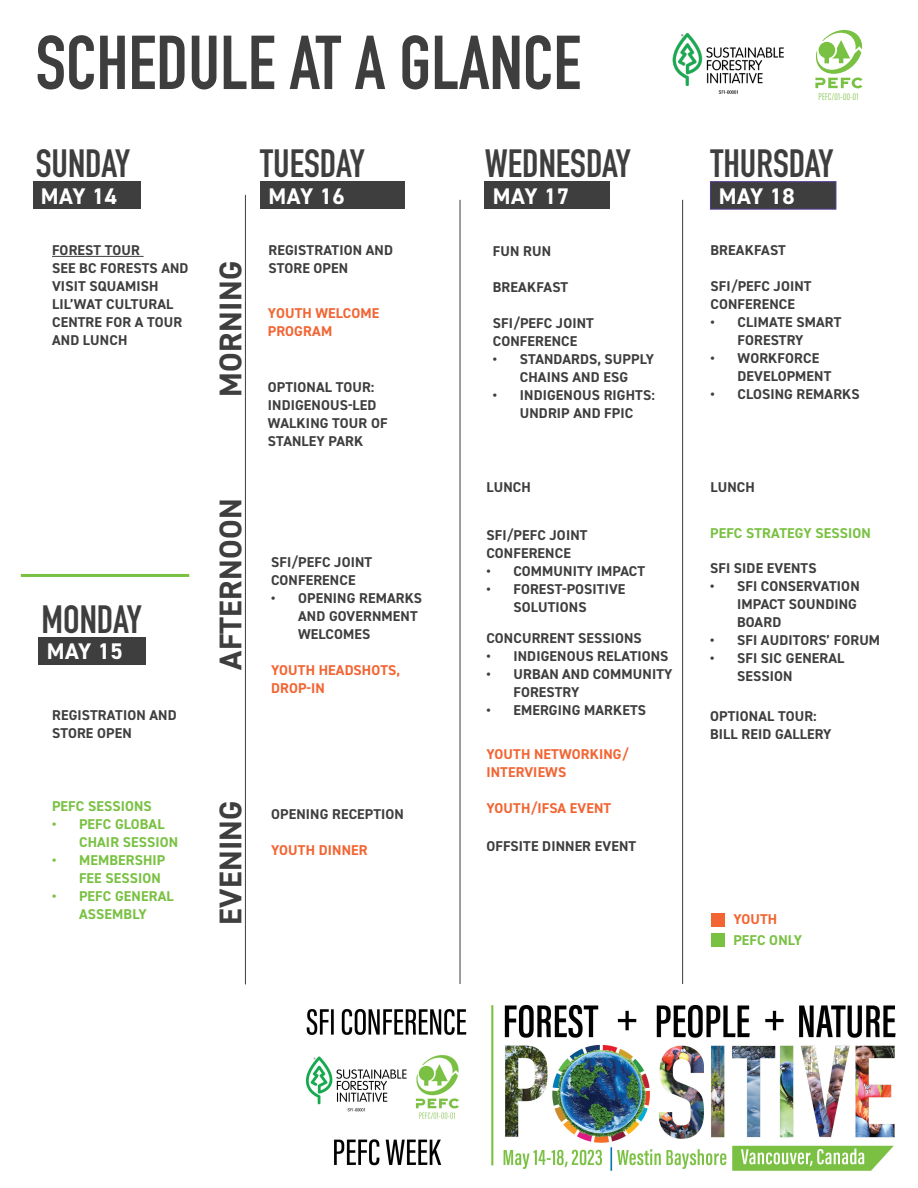
<style>
.page{position:relative;width:918px;height:1188px;background:#fff}
.page>*{position:absolute;margin:0;border:0;box-sizing:border-box;transform-origin:0 0}
.t1{font:700 75px "DIN Condensed";color:#3e3e3f}
.t2{font:700 38.85px "DIN Condensed";color:#3e3e3f}
.t3{font:700 31.5px "DIN2014";letter-spacing:.01em;color:#3e3e3f}
.t4{font:700 22.65px "DIN2014";letter-spacing:.015em;color:#fff}
.t5{font:700 14.25px/18px "DIN2014";letter-spacing:.01em;color:#3e3e3f}
.t6{font:700 14.25px/18px "DIN2014";letter-spacing:.01em;color:#79c142}
.t7{font:700 14.25px/18px "DIN2014";letter-spacing:.01em;color:#f26533}
.t8{font:300 10.05px "Acumin Pro Extra Cond";letter-spacing:.035em;color:#79c142}
</style>
<div class="page">
<hr style="left:52px;top:256px;width:92px;height:1px;background:#3e3e3f">
<div style="left:33px;top:182px;width:107px;height:27px;background:#3e3e3f"></div>
<div style="left:260px;top:182px;width:145px;height:27px;background:#3e3e3f"></div>
<div style="left:485px;top:182px;width:125px;height:27px;background:#3e3e3f"></div>
<div style="left:710px;top:181px;width:126px;height:29px;background:#3e3e3f;border:1px solid #51398f"></div>
<hr style="left:460px;top:200px;width:1px;height:810px;background:#3e3e3f">
<hr style="left:682px;top:200px;width:1px;height:810px;background:#3e3e3f">
<hr style="left:245px;top:195px;width:1px;height:789px;background:#3e3e3f">
<div style="left:711px;top:913px;width:13px;height:14px;background:#f26533"></div>
<div style="left:39px;top:637px;width:107px;height:28px;background:#3e3e3f"></div>
<svg style="left:815px;top:30px;width:48px;height:58px"></svg>
<img style="left:672px;top:33px;width:112px;height:61px">
<img style="left:305px;top:984px;width:591px;height:187px">
<div style="left:711px;top:934px;width:13px;height:13px;background:#79c142"></div>
<hr style="left:21px;top:574px;width:168px;height:3px;background:#79c142">
<p class="t1" style="left:36px;top:12px;width:547px">SCHEDULE AT A GLANCE</p>
<p class="t2" style="left:36px;top:137px;width:96px">SUNDAY</p>
<p class="t4" style="left:41px;top:181px;width:78px">MAY 14</p>
<p class="t5" style="left:52px;top:241px;width:89px">FOREST TOUR</p>
<p class="t5" style="left:52px;top:259px;width:138px">SEE BC FORESTS AND<br>VISIT SQUAMISH<br>LIL’WAT CULTURAL<br>CENTRE FOR A TOUR<br>AND LUNCH</p>
<p class="t2" style="left:42px;top:593px;width:102px">MONDAY</p>
<p class="t4" style="left:47px;top:637px;width:78px">MAY 15</p>
<p class="t5" style="left:52px;top:706px;width:126px">REGISTRATION AND<br>STORE OPEN</p>
<p class="t6" style="left:52px;top:797px;width:101px">PEFC SESSIONS</p>
<p class="t6" style="left:79px;top:815px;width:101px;text-indent:-27px">• PEFC GLOBAL<br>CHAIR SESSION</p>
<p class="t6" style="left:79px;top:851px;width:88px;text-indent:-27px">• MEMBERSHIP<br>FEE SESSION</p>
<p class="t6" style="left:52px;top:887px;width:123px;text-align:center">• PEFC GENERAL<br>ASSEMBLY</p>
<p class="t3" style="left:210px;top:397px;width:137px;rotate:-90deg">MORNING</p>
<p class="t2" style="left:260px;top:137px;width:106px">TUESDAY</p>
<p class="t4" style="left:269px;top:181px;width:78px">MAY 16</p>
<p class="t5" style="left:269px;top:241px;width:126px">REGISTRATION AND<br>STORE OPEN</p>
<p class="t7" style="left:268px;top:304px;width:113px">YOUTH WELCOME<br>PROGRAM</p>
<p class="t5" style="left:268px;top:378px;width:121px">OPTIONAL TOUR:<br>INDIGENOUS-LED<br>WALKING TOUR OF<br>STANLEY PARK</p>
<p class="t3" style="left:210px;top:670px;width:173px;rotate:-90deg">AFTERNOON</p>
<p class="t5" style="left:271px;top:553px;width:103px">SFI/PEFC JOINT<br>CONFERENCE</p>
<p class="t5" style="left:298px;top:589px;width:125px;text-indent:-27px">• OPENING REMARKS<br>AND GOVERNMENT<br>WELCOMES</p>
<p class="t7" style="left:271px;top:661px;width:130px">YOUTH HEADSHOTS,<br>DROP-IN</p>
<p class="t3" style="left:210px;top:925px;width:126px;rotate:-90deg">EVENING</p>
<p class="t5" style="left:271px;top:805px;width:134px">OPENING RECEPTION</p>
<p class="t7" style="left:271px;top:841px;width:98px">YOUTH DINNER</p>
<p class="t2" style="left:485px;top:137px;width:148px">WEDNESDAY</p>
<p class="t4" style="left:493px;top:181px;width:78px">MAY 17</p>
<p class="t5" style="left:493px;top:241px;width:60px">FUN RUN</p>
<p class="t5" style="left:493px;top:277px;width:77px">BREAKFAST</p>
<p class="t5" style="left:493px;top:313px;width:103px">SFI/PEFC JOINT<br>CONFERENCE</p>
<p class="t5" style="left:493px;top:349px;width:163px;text-align:center">• STANDARDS, SUPPLY<br>CHAINS AND ESG</p>
<p class="t5" style="left:493px;top:385px;width:164px;text-align:center">• INDIGENOUS RIGHTS:<br>UNDRIP AND FPIC</p>
<p class="t5" style="left:486px;top:478px;width:46px">LUNCH</p>
<p class="t5" style="left:486px;top:526px;width:103px">SFI/PEFC JOINT<br>CONFERENCE</p>
<p class="t5" style="left:486px;top:562px;width:160px">• COMMUNITY IMPACT</p>
<p class="t5" style="left:513px;top:580px;width:114px;text-indent:-27px">• FOREST-POSITIVE<br>SOLUTIONS</p>
<p class="t5" style="left:486px;top:629px;width:157px">CONCURRENT SESSIONS</p>
<p class="t5" style="left:486px;top:647px;width:184px">• INDIGENOUS RELATIONS</p>
<p class="t5" style="left:513px;top:665px;width:161px;text-indent:-27px">• URBAN AND COMMUNITY<br>FORESTRY</p>
<p class="t5" style="left:486px;top:701px;width:161px">• EMERGING MARKETS</p>
<p class="t7" style="left:486px;top:745px;width:144px">YOUTH NETWORKING/<br>INTERVIEWS</p>
<p class="t7" style="left:486px;top:799px;width:126px">YOUTH/IFSA EVENT</p>
<p class="t5" style="left:486px;top:837px;width:151px">OFFSITE DINNER EVENT</p>
<p class="t8" style="left:818px;top:90px;width:42px">PEFC/01-00-01</p>
<p class="t2" style="left:710px;top:137px;width:125px">THURSDAY</p>
<p class="t4" style="left:719px;top:181px;width:78px">MAY 18</p>
<p class="t5" style="left:711px;top:241px;width:77px">BREAKFAST</p>
<p class="t5" style="left:711px;top:277px;width:103px">SFI/PEFC JOINT<br>CONFERENCE</p>
<p class="t5" style="left:738px;top:313px;width:105px;text-indent:-27px">• CLIMATE SMART<br>FORESTRY</p>
<p class="t5" style="left:738px;top:349px;width:95px;text-indent:-27px">• WORKFORCE<br>DEVELOPMENT</p>
<p class="t5" style="left:711px;top:385px;width:151px">• CLOSING REMARKS</p>
<p class="t5" style="left:711px;top:478px;width:46px">LUNCH</p>
<p class="t6" style="left:710px;top:524px;width:162px">PEFC STRATEGY SESSION</p>
<p class="t5" style="left:710px;top:559px;width:108px">SFI SIDE EVENTS</p>
<p class="t5" style="left:737px;top:577px;width:124px;text-indent:-27px">• SFI CONSERVATION<br>IMPACT SOUNDING<br>BOARD</p>
<p class="t5" style="left:710px;top:631px;width:172px">• SFI AUDITORS’ FORUM</p>
<p class="t5" style="left:737px;top:649px;width:109px;text-indent:-27px">• SFI SIC GENERAL<br>SESSION</p>
<p class="t5" style="left:710px;top:707px;width:123px">OPTIONAL TOUR:<br>BILL REID GALLERY</p>
<p class="t7" style="left:733px;top:910px;width:45px">YOUTH</p>
<p class="t6" style="left:733px;top:931px;width:70px">PEFC ONLY</p>
</div>
